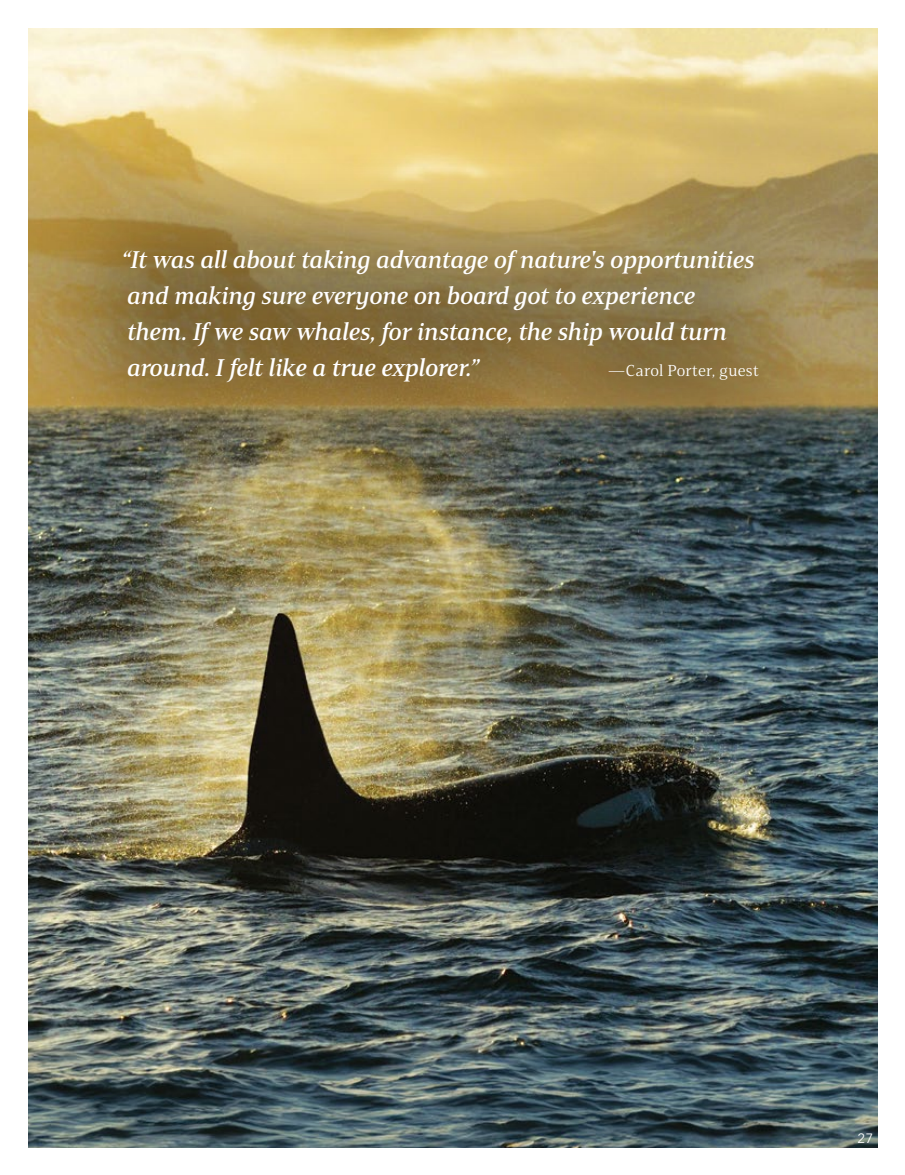
<style>
.page{position:relative;width:905px;height:1175px;background:#fff}
.page>*{position:absolute;margin:0;border:0;box-sizing:border-box;transform-origin:0 0}
.t1{font:24px/36px "Mandrelex Nor Dem It";letter-spacing:-.015em;color:#fff}
.t2{font:15.75px "Mandrelex Nor Reg";letter-spacing:.015em;color:#fff}
.t3{font:13.5px "Avenir Next";color:#fff}
</style>
<div class="page">
<img style="left:28px;top:28px;width:850px;height:1120px">
<div style="left:26px;top:150px;width:829px;height:330px;background:#000;opacity:.3"></div>
<div style="left:0;top:0;width:27px;height:1174px;background:#fff"></div>
<p class="t1" style="left:122px;top:242px;width:634px">“It was all about taking advantage of nature's opportunities and making sure everyone on board got to experience them. If we saw whales, for instance, the ship would turn around. I felt like a true explorer.”</p>
<p class="t2" style="left:607px;top:361px;width:152px">—Carol Porter, guest</p>
<p class="t3" style="left:857px;top:1126px;width:17px">27</p>
</div>
